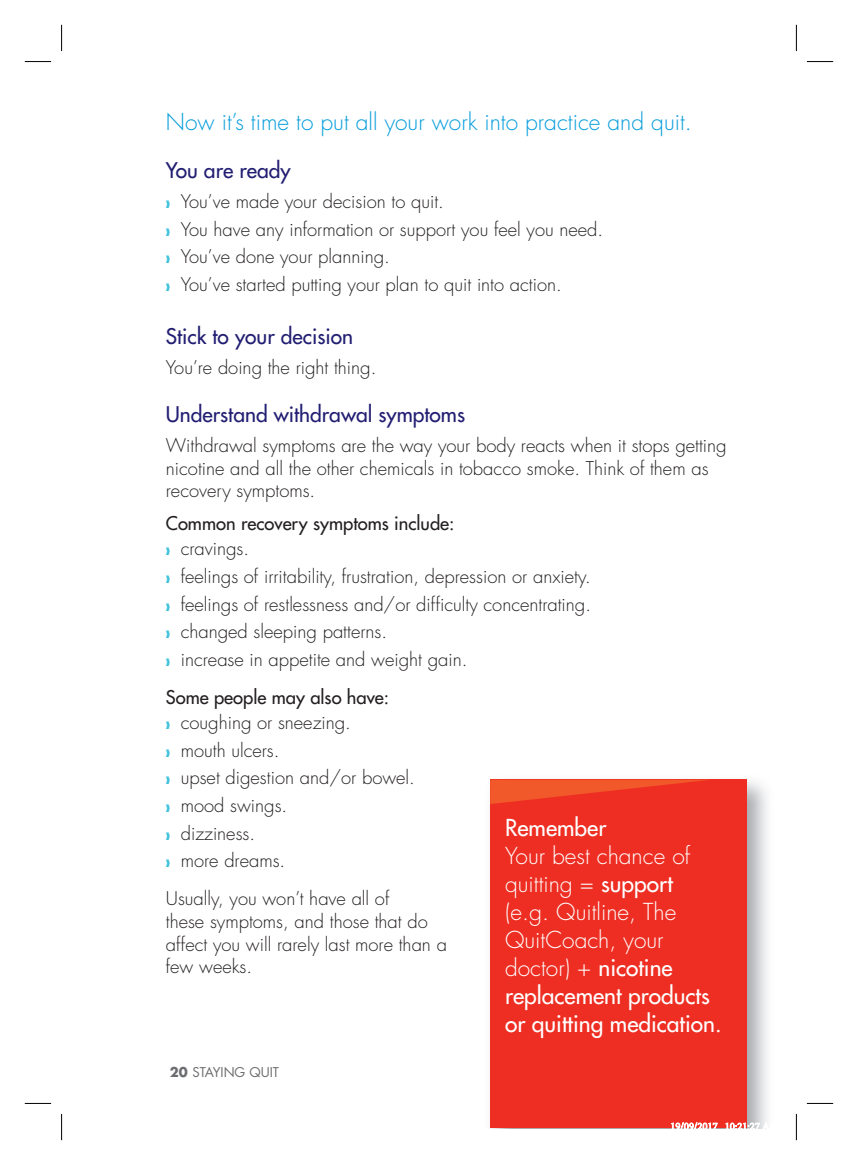
<style>
.page{position:relative;width:858px;height:1165px;background:#fff}
.page>*{position:absolute;margin:0;border:0;box-sizing:border-box;transform-origin:0 0}
.t1{font:300 22.75px/28px "Futura Std";color:#fff}
.t2{font:300 22.75px "Futura Std";color:#069ddc}
.t3{font:500 22.75px "Futura Std";color:#fff}
.t4{font:500 21px "Futura Std";color:#221e72}
.t5{font:300 18.38px/27.7px "Futura Std";color:#231f20}
.t6{font:500 18.38px/25.2px "Futura Std";color:#231f20}
.t7{font:13.12px "Futura Std";color:#6c6d70}
.s1{font-family:"Monotype Sorts";font-weight:400;font-size:10.5px;color:#42c3dc}
.s2{font-weight:300}
.s3{font-weight:500}
.s4{font-weight:700}
</style>
<div class="page">
<img style="left:490px;top:779px;width:277px;height:293px">
<div style="left:490px;top:780px;width:256px;height:348px;background:#ee2e22"></div>
<svg style="left:490px;top:780px;width:216px;height:24px"></svg>
<svg style="left:670px;top:1122px;width:47px;height:7px"></svg>
<svg style="left:725px;top:1072px;width:42px;height:57px"></svg>
<svg style="left:25px;top:61px;width:26px;height:1px"></svg>
<svg style="left:806px;top:61px;width:26px;height:1px"></svg>
<svg style="left:25px;top:1103px;width:26px;height:1px"></svg>
<svg style="left:806px;top:1103px;width:26px;height:1px"></svg>
<svg style="left:61px;top:25px;width:1px;height:26px"></svg>
<svg style="left:61px;top:1114px;width:1px;height:26px"></svg>
<svg style="left:795px;top:25px;width:1px;height:26px"></svg>
<svg style="left:795px;top:1114px;width:1px;height:26px"></svg>
<p class="t2" style="left:166px;top:108px;width:527px">Now it’s time to put all your work into practice and quit.</p>
<p class="t4" style="left:166px;top:157px;width:126px">You are ready</p>
<p class="t5" style="left:166px;top:188px;width:439px"><span class="s1">i</span> You’ve made your decision to quit.<br><span class="s1">i</span> You have any information or support you feel you need. <span class="s1">i</span> You’ve done your planning.<br><span class="s1">i</span> You’ve started putting your plan to quit into action.</p>
<p class="t4" style="left:166px;top:323px;width:189px">Stick to your decision</p>
<p class="t5" style="left:166px;top:354px;width:212px">You’re doing the right thing.</p>
<p class="t4" style="left:166px;top:401px;width:301px">Understand withdrawal symptoms</p>
<p class="t5" style="left:166px;top:434px;width:562px;line-height:22.8px">Withdrawal symptoms are the way your body reacts when it stops getting nicotine and all the other chemicals in tobacco smoke. Think of them as recovery symptoms.</p>
<p class="t6" style="left:166px;top:511px;width:290px">Common recovery symptoms include: <span class="s1">i</span> <span class="s2">cravings.</span></p>
<p class="t5" style="left:166px;top:563px;width:426px"><span class="s1">i</span> feelings of irritability, frustration, depression or anxiety. <span class="s1">i</span> feelings of restlessness and/or difficulty concentrating. <span class="s1">i</span> changed sleeping patterns.<br><span class="s1">i</span> increase in appetite and weight gain.</p>
<p class="t6" style="left:166px;top:684px;width:225px">Some people may also have: <span class="s1">i</span> <span class="s2">coughing or sneezing.</span></p>
<p class="t5" style="left:166px;top:737px;width:250px"><span class="s1">i</span> mouth ulcers.<br><span class="s1">i</span> upset digestion and/or bowel. <span class="s1">i</span> mood swings.<br><span class="s1">i</span> dizziness.<br><span class="s1">i</span> more dreams.</p>
<p class="t5" style="left:166px;top:887px;width:282px;line-height:22.8px">Usually, you won’t have all of<br>these symptoms, and those that do affect you will rarely last more than a few weeks.</p>
<p class="t3" style="left:505px;top:814px;width:103px">Remember</p>
<p class="t1" style="left:505px;top:843px;width:218px">Your best chance of quitting = <span class="s3">support </span>(e.g. Quitline, The<br>QuitCoach, your doctor) + <span class="s3">nicotine replacement products or quitting medication.</span></p>
<p class="t7" style="left:170px;top:1064px;width:111px"><span class="s4">20</span> STAYING QUIT</p>
</div>
